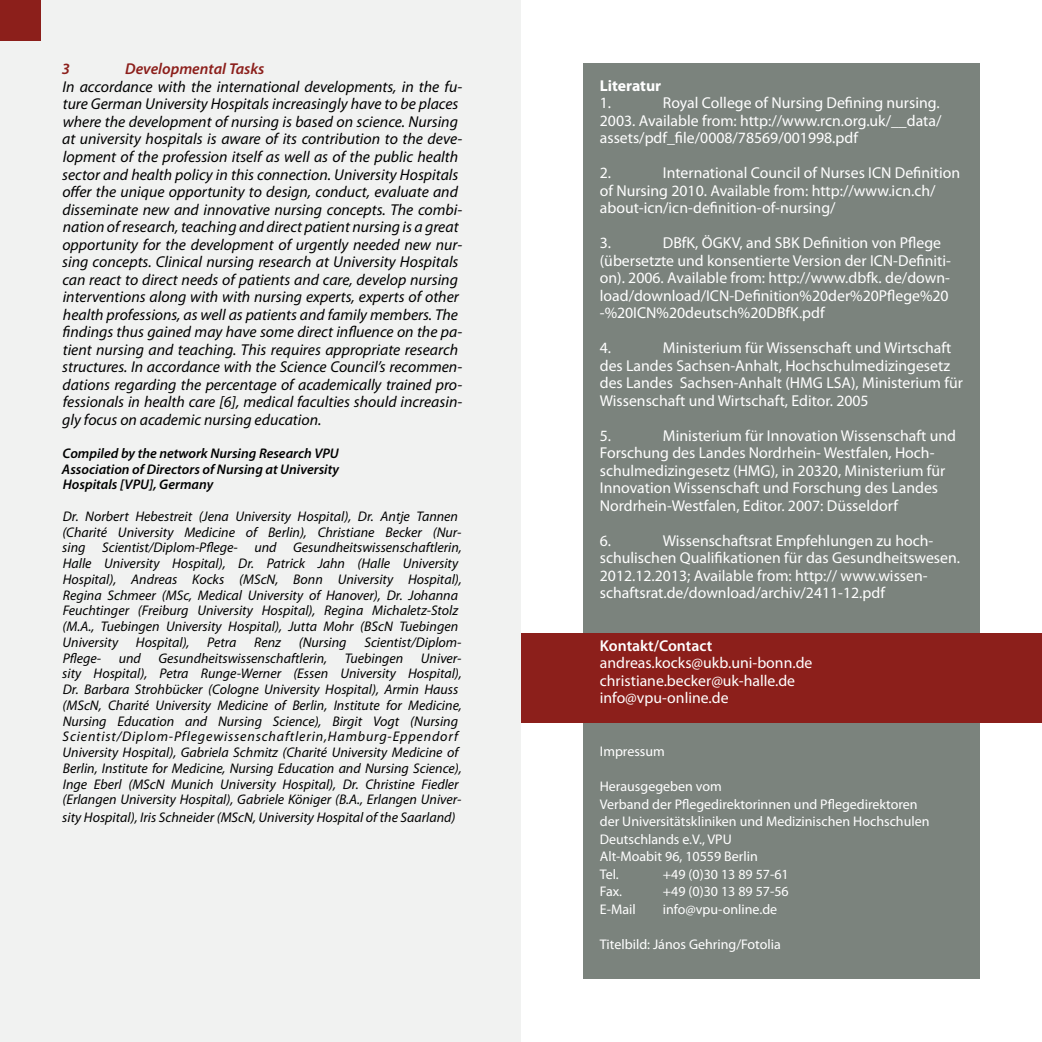
<style>
.page{position:relative;width:1042px;height:1042px;background:#fff}
.page>*{position:absolute;margin:0;border:0;box-sizing:border-box;transform-origin:0 0}
.t1{font:15.75px/17.5px "Myriad Pro";color:#fff}
.t2{font:italic 15.75px/17.5px "Myriad Pro";color:#000}
.t3{font:italic 600 15.75px "Myriad Pro";color:#8c1f1b}
.t4{font:600 15.75px "Myriad Pro";color:#fff}
.t5{font:700 15.75px "Myriad Pro";color:#fff}
.t6{font:italic 14px/15.8px "Myriad Pro";color:#000}
.t7{font:14px/17.5px "Myriad Pro";color:#fff}
.t8{font:italic 600 14px/15.8px "Myriad Pro";color:#000;text-align:justify}
</style>
<div class="page">
<div style="left:0;top:0;width:521px;height:1041px;background:#f1f2f1"></div>
<div style="left:582px;top:63px;width:397px;height:915px;background:#7b837d"></div>
<div style="left:521px;top:633px;width:520px;height:89px;background:#8c1f1b"></div>
<div style="left:0;top:0;width:41px;height:41px;background:#8c1f1b"></div>
<p class="t3" style="left:62px;top:59px;width:10px">3</p>
<p class="t3" style="left:125px;top:59px;width:141px">Developmental Tasks</p>
<p class="t2" style="left:62px;top:78px;width:401px">In accordance with the international developments, in the fu&shy;ture German University Hospitals increasingly have to be places where the development of nursing is based on science. Nursing at university hospitals is aware of its contribution to the deve&shy;lopment of the profession itself as well as of the public health sector and health policy in this connection. University Hospitals offer the unique opportunity to design, conduct, evaluate and disseminate new and innovative nursing concepts. The combi&shy;nation of research, teaching and direct patient nursing is a great opportunity for the development of urgently needed new nur&shy;sing concepts. Clinical nursing research at University Hospitals can react to direct needs of patients and care, develop nursing interventions along with with nursing experts, experts of other health professions, as well as patients and family members. The findings thus gained may have some direct influence on the pa&shy;tient nursing and teaching. This requires appropriate research structures. In accordance with the Science Council’s recommen&shy;dations regarding the percentage of academically trained pro&shy;fessionals in health care [6], medical faculties should increasin&shy;gly focus on academic nursing education.</p>
<p class="t8" style="left:62px;top:445px;width:279px">Compiled by the network Nursing Research VPU Association of Directors of Nursing at University Hospitals [VPU], Germany</p>
<p class="t6" style="left:62px;top:508px;width:401px">Dr. Norbert Hebestreit (Jena University Hospital), Dr. Antje Tannen (Charité University Medicine of Berlin), Christiane Becker (Nur&shy;sing Scientist/Diplom-Pflege- und Gesundheitswissenschaftlerin, Halle University Hospital), Dr. Patrick Jahn (Halle University Hospital), Andreas Kocks (MScN, Bonn University Hospital), Regina Schmeer (MSc, Medical University of Hanover), Dr. Johanna Feuchtinger (Freiburg University Hospital), Regina Michaletz-Stolz (M.A., Tuebingen University Hospital), Jutta Mohr (BScN Tuebingen University</p>
<p class="t6" style="left:136px;top:634px;width:55px">Hospital),</p>
<p class="t6" style="left:207px;top:634px;width:31px">Petra</p>
<p class="t6" style="left:254px;top:634px;width:28px">Renz</p>
<p class="t6" style="left:299px;top:634px;width:49px">(Nursing</p>
<p class="t6" style="left:364px;top:634px;width:99px">Scientist/Diplom-</p>
<p class="t6" style="left:63px;top:650px;width:40px">Pflege-</p>
<p class="t6" style="left:119px;top:650px;width:24px">und</p>
<p class="t6" style="left:158px;top:650px;width:170px">Gesundheitswissenschaftlerin,</p>
<p class="t6" style="left:345px;top:650px;width:60px">Tuebingen</p>
<p class="t6" style="left:62px;top:650px;width:401px;text-indent:359px">Univer&shy;sity Hospital), Petra Runge-Werner (Essen University Hospital), Dr. Barbara Strohbücker (Cologne University Hospital), Armin Hauss (MScN, Charité University Medicine of Berlin, Institute for Medicine, Nursing Education and Nursing Science), Birgit Vogt (Nursing Scientist/Diplom-Pflegewissenschaftlerin,Hamburg-Eppendorf University Hospital), Gabriela Schmitz (Charité University Medicine of Berlin, Institute for Medicine, Nursing Education and Nursing Science), Inge Eberl (MScN Munich University Hospital), Dr. Christine Fiedler (Erlangen University Hospital), Gabriele Königer (B.A., Erlangen Univer-</p>
<p class="t6" style="left:62px;top:809px;width:395px">sity Hospital), Iris Schneider (MScN, University Hospital of the Saarland)</p>
<p class="t5" style="left:600px;top:75px;width:63px">Literatur</p>
<p class="t1" style="left:600px;top:94px;width:13px">1.</p>
<p class="t1" style="left:600px;top:94px;width:343px;text-align:justify;text-indent:63px">Royal College of Nursing Defining nursing.<br>2003. Available from: http://www.rcn.org.uk/__data/ assets/pdf_file/0008/78569/001998.pdf</p>
<p class="t1" style="left:600px;top:164px;width:13px">2.</p>
<p class="t1" style="left:600px;top:164px;width:362px;text-indent:63px">International Council of Nurses ICN Definition of Nursing 2010. Available from: http://www.icn.ch/ about-icn/icn-definition-of-nursing/</p>
<p class="t1" style="left:600px;top:234px;width:13px">3.</p>
<p class="t1" style="left:600px;top:234px;width:353px;text-indent:63px">DBfK, ÖGKV, and SBK Definition von Pflege (übersetzte und konsentierte Version der ICN-Definiti&shy;on). 2006. Available from: http://www.dbfk. de/down&shy;load/download/ICN-Definition%20der%20Pflege%20 -%20ICN%20deutsch%20DBfK.pdf</p>
<p class="t1" style="left:600px;top:339px;width:13px">4.</p>
<p class="t1" style="left:600px;top:339px;width:364px;text-indent:63px">Ministerium für Wissenschaft und Wirtschaft des Landes Sachsen-Anhalt, Hochschulmedizingesetz des Landes Sachsen-Anhalt (HMG LSA), Ministerium für Wissenschaft und Wirtschaft, Editor. 2005</p>
<p class="t1" style="left:600px;top:427px;width:13px">5.</p>
<p class="t1" style="left:600px;top:427px;width:358px;text-indent:63px">Ministerium für Innovation Wissenschaft und Forschung des Landes Nordrhein- Westfalen, Hoch&shy;schulmedizingesetz (HMG), in 20320, Ministerium für Innovation Wissenschaft und Forschung des Landes Nordrhein-Westfalen, Editor. 2007: Düsseldorf</p>
<p class="t1" style="left:600px;top:532px;width:13px">6.</p>
<p class="t1" style="left:600px;top:532px;width:362px;text-indent:63px">Wissenschaftsrat Empfehlungen zu hoch&shy;schulischen Qualifikationen für das Gesundheitswesen.<br>2012.12.2013; Available from: http:// www.wissen&shy;schaftsrat.de/download/archiv/2411-12.pdf</p>
<p class="t4" style="left:600px;top:635px;width:114px">Kontakt/Contact</p>
<p class="t1" style="left:600px;top:654px;width:214px">andreas.kocks@ukb.uni-bonn.de christiane.becker@uk-halle.de info@vpu-online.de</p>
<p class="t7" style="left:600px;top:742px;width:67px">Impressum</p>
<p class="t7" style="left:600px;top:777px;width:331px">Herausgegeben vom<br>Verband der Pflegedirektorinnen und Pflegedirektoren der Universitätskliniken und Medizinischen Hochschulen<br>Deutschlands e.V., VPU<br>Alt-Moabit 96, 10559 Berlin<br>Tel.</p>
<p class="t7" style="left:663px;top:865px;width:127px">+49 (0)30 13 89 57-61</p>
<p class="t7" style="left:600px;top:882px;width:24px">Fax.</p>
<p class="t7" style="left:663px;top:882px;width:127px">+49 (0)30 13 89 57-56</p>
<p class="t7" style="left:600px;top:900px;width:37px">E-Mail</p>
<p class="t7" style="left:663px;top:900px;width:116px">info@vpu-online.de</p>
<p class="t7" style="left:600px;top:935px;width:182px">Titelbild: János Gehring/Fotolia</p>
</div>
